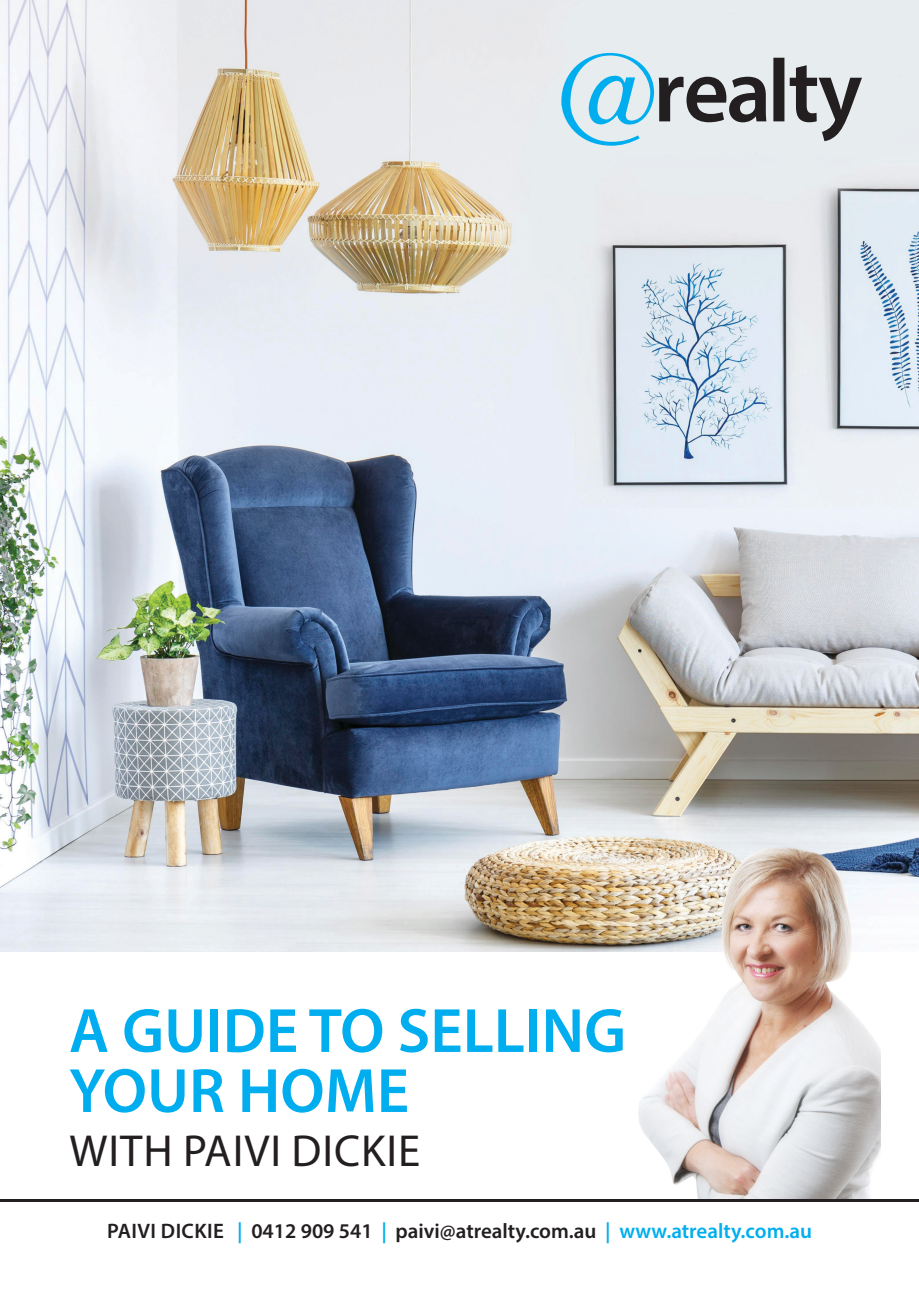
<style>
.page{position:relative;width:919px;height:1289px;background:#fff}
.page>*{position:absolute;margin:0;border:0;box-sizing:border-box;transform-origin:0 0}
.t1{font:600 63px "Myriad Pro";color:#00aeef}
.t2{font:45px "Myriad Pro";letter-spacing:.02em;color:#231f20}
.t3{font:600 21px "Myriad Pro";color:#231f20}
.s1{color:#00aeef}
</style>
<div class="page">
<img style="left:0;top:0;width:918px;height:951px">
<img style="left:633px;top:829px;width:246px;height:369px">
<svg style="left:561px;top:53px;width:300px;height:93px;background:#afc0c8"></svg>
<hr style="left:0;top:1199px;width:918px;height:2px;background:#231f20">
<p class="t1" style="left:69px;top:990px;width:558px">A GUIDE TO SELLING</p>
<p class="t1" style="left:69px;top:1050px;width:342px">YOUR HOME</p>
<p class="t2" style="left:69px;top:1123px;width:352px">WITH PAIVI DICKIE</p>
<p class="t3" style="left:107px;top:1217px;width:706px">PAIVI DICKIE <span class="s1">|</span> 0412 909 541 <span class="s1">|</span> paivi@atrealty.com.au <span class="s1">| www.atrealty.com.au</span></p>
</div>
